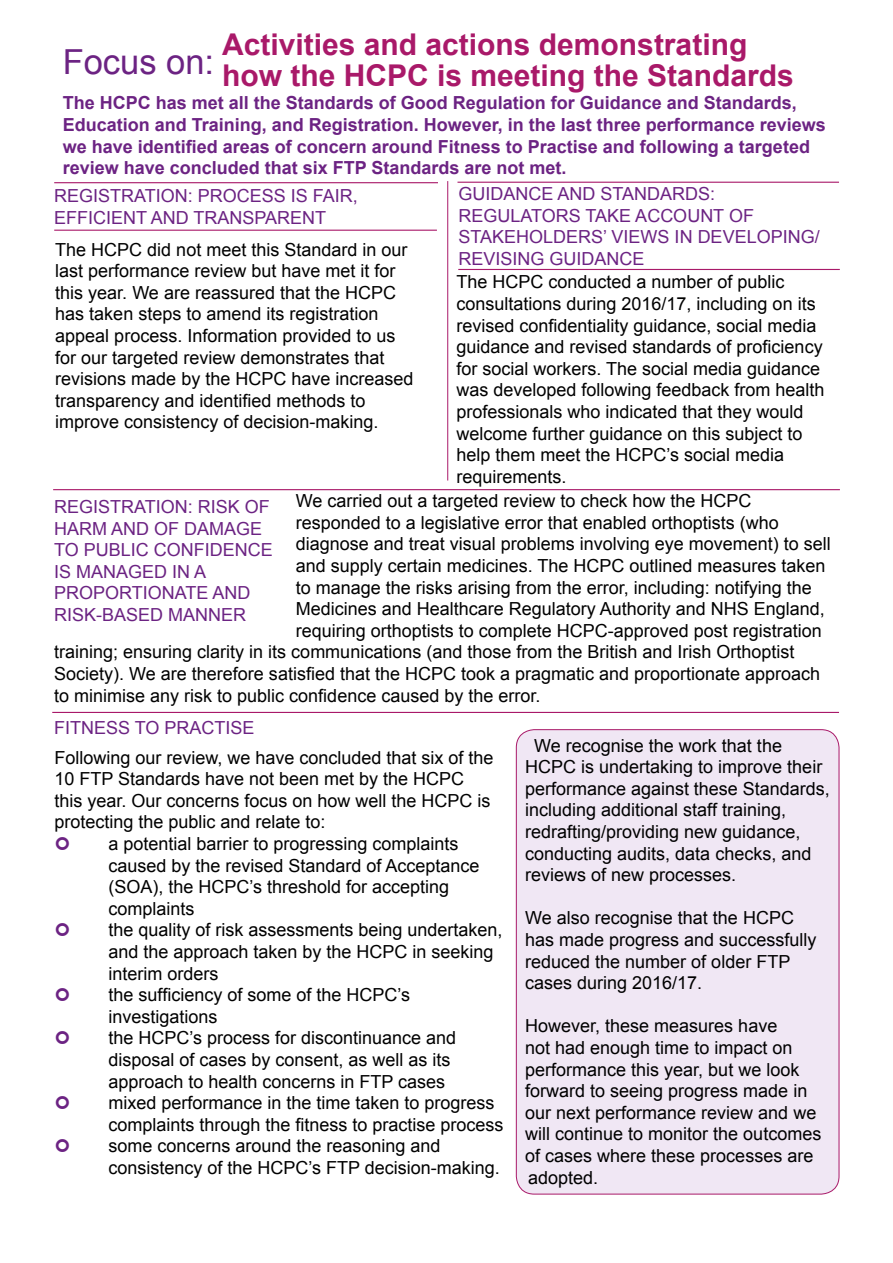
<style>
.page{position:relative;width:893px;height:1263px;background:#fff}
.page>*{position:absolute;margin:0;border:0;box-sizing:border-box;transform-origin:0 0}
.t1{font:34.5px "Arial";color:#6c2383}
.t2{font:700 30px "Arial";color:#a91969}
.t3{font:18px/21.6px "Arial";color:#000}
.t4{font:700 18px/21.6px "Arial";color:#6c2383}
.t5{font:18px/21.6px "Arial";color:#6c2383}
</style>
<div class="page">
<hr style="left:54px;top:182px;width:384px;height:1px;background:#a91969">
<hr style="left:54px;top:230px;width:383px;height:1px;background:#a91969">
<hr style="left:447px;top:181px;width:1px;height:299px;background:#a91969">
<hr style="left:457px;top:182px;width:382px;height:1px;background:#a91969">
<hr style="left:458px;top:269px;width:382px;height:1px;background:#a91969">
<hr style="left:53px;top:489px;width:787px;height:1px;background:#a91969">
<hr style="left:52px;top:712px;width:787px;height:1px;background:#a91969">
<div style="left:516px;top:730px;width:323px;height:464px;background:#f0e7f4;border-radius:18px"></div>
<p class="t1" style="left:63px;top:39px;width:153px">Focus on:</p>
<p class="t2" style="left:222px;top:24px;width:527px">Activities and actions demonstrating</p>
<p class="t2" style="left:222px;top:56px;width:573px">how the HCPC is meeting the Standards</p>
<p class="t4" style="left:63px;top:93px;width:765px">The HCPC has met all the Standards of Good Regulation for Guidance and Standards, Education and Training, and Registration. However, in the last three performance reviews we have identified areas of concern around Fitness to Practise and following a targeted review have concluded that six FTP Standards are not met.</p>
<p class="t5" style="left:459px;top:183px;width:363px">GUIDANCE AND STANDARDS:<br>REGULATORS TAKE ACCOUNT OF<br>STAKEHOLDERS’ VIEWS IN DEVELOPING/<br>REVISING GUIDANCE</p>
<p class="t5" style="left:54px;top:185px;width:305px">REGISTRATION: PROCESS IS FAIR,<br>EFFICIENT AND TRANSPARENT</p>
<p class="t3" style="left:55px;top:239px;width:360px">The HCPC did not meet this Standard in our last performance review but have met it for this year. We are reassured that the HCPC has taken steps to amend its registration appeal process. Information provided to us for our targeted review demonstrates that revisions made by the HCPC have increased transparency and identified methods to improve consistency of decision-making.</p>
<p class="t3" style="left:456px;top:271px;width:370px">The HCPC conducted a number of public consultations during 2016/17, including on its revised confidentiality guidance, social media guidance and revised standards of proficiency for social workers. The social media guidance was developed following feedback from health professionals who indicated that they would welcome further guidance on this subject to help them meet the HCPC’s social media requirements.</p>
<p class="t3" style="left:296px;top:490px;width:457px">We carried out a targeted review to check how the HCPC</p>
<p class="t3" style="left:296px;top:512px;width:485px">responded to a legislative error that enabled orthoptists (who</p>
<p class="t3" style="left:296px;top:533px;width:537px">diagnose and treat visual problems involving eye movement) to sell</p>
<p class="t3" style="left:296px;top:555px;width:531px">and supply certain medicines. The HCPC outlined measures taken</p>
<p class="t3" style="left:296px;top:577px;width:518px">to manage the risks arising from the error, including: notifying the</p>
<p class="t3" style="left:296px;top:598px;width:531px">Medicines and Healthcare Regulatory Authority and NHS England,</p>
<p class="t3" style="left:296px;top:620px;width:528px">requiring orthoptists to complete HCPC-approved post registration</p>
<p class="t3" style="left:54px;top:641px;width:742px">training; ensuring clarity in its communications (and those from the British and Irish Orthoptist</p>
<p class="t3" style="left:54px;top:663px;width:768px">Society). We are therefore satisfied that the HCPC took a pragmatic and proportionate approach</p>
<p class="t3" style="left:54px;top:685px;width:488px">to minimise any risk to public confidence caused by the error.</p>
<p class="t5" style="left:54px;top:496px;width:220px">REGISTRATION: RISK OF<br>HARM AND OF DAMAGE<br>TO PUBLIC CONFIDENCE<br>IS MANAGED IN A<br>PROPORTIONATE AND<br>RISK-BASED MANNER</p>
<p class="t5" style="left:54px;top:717px;width:202px">FITNESS TO PRACTISE</p>
<p class="t3" style="left:54px;top:747px;width:441px">Following our review, we have concluded that six of the 10 FTP Standards have not been met by the HCPC this year. Our concerns focus on how well the HCPC is protecting the public and relate to:</p>
<p class="t3" style="left:108px;top:833px;width:352px">a potential barrier to progressing complaints</p>
<p class="t3" style="left:108px;top:855px;width:373px">caused by the revised Standard of Acceptance</p>
<p class="t3" style="left:108px;top:876px;width:342px">(SOA), the HCPC’s threshold for accepting</p>
<p class="t3" style="left:108px;top:898px;width:88px">complaints</p>
<p class="t3" style="left:108px;top:919px;width:396px">the quality of risk assessments being undertaken,</p>
<p class="t3" style="left:108px;top:941px;width:387px">and the approach taken by the HCPC in seeking</p>
<p class="t3" style="left:108px;top:963px;width:112px">interim orders</p>
<p class="t3" style="left:108px;top:984px;width:303px">the sufficiency of some of the HCPC’s</p>
<p class="t3" style="left:108px;top:1006px;width:111px">investigations</p>
<p class="t3" style="left:108px;top:1027px;width:349px">the HCPC’s process for discontinuance and</p>
<p class="t3" style="left:108px;top:1049px;width:344px">disposal of cases by consent, as well as its</p>
<p class="t3" style="left:108px;top:1071px;width:338px">approach to health concerns in FTP cases</p>
<p class="t3" style="left:108px;top:1092px;width:388px">mixed performance in the time taken to progress</p>
<p class="t3" style="left:108px;top:1114px;width:397px">complaints through the fitness to practise process</p>
<p class="t3" style="left:108px;top:1135px;width:334px">some concerns around the reasoning and</p>
<p class="t3" style="left:108px;top:1157px;width:393px">consistency of the HCPC’s FTP decision-making.</p>
<p class="t3" style="left:525px;top:735px;width:306px;text-indent:9px">We recognise the work that the HCPC is undertaking to improve their performance against these Standards, including additional staff training, redrafting/providing new guidance, conducting audits, data checks, and reviews of new processes.</p>
<p class="t3" style="left:525px;top:907px;width:293px">We also recognise that the HCPC has made progress and successfully reduced the number of older FTP cases during 2016/17.</p>
<p class="t3" style="left:525px;top:1015px;width:298px">However, these measures have<br>not had enough time to impact on performance this year, but we look forward to seeing progress made in our next performance review and we will continue to monitor the outcomes of cases where these processes are adopted.</p>
</div>
